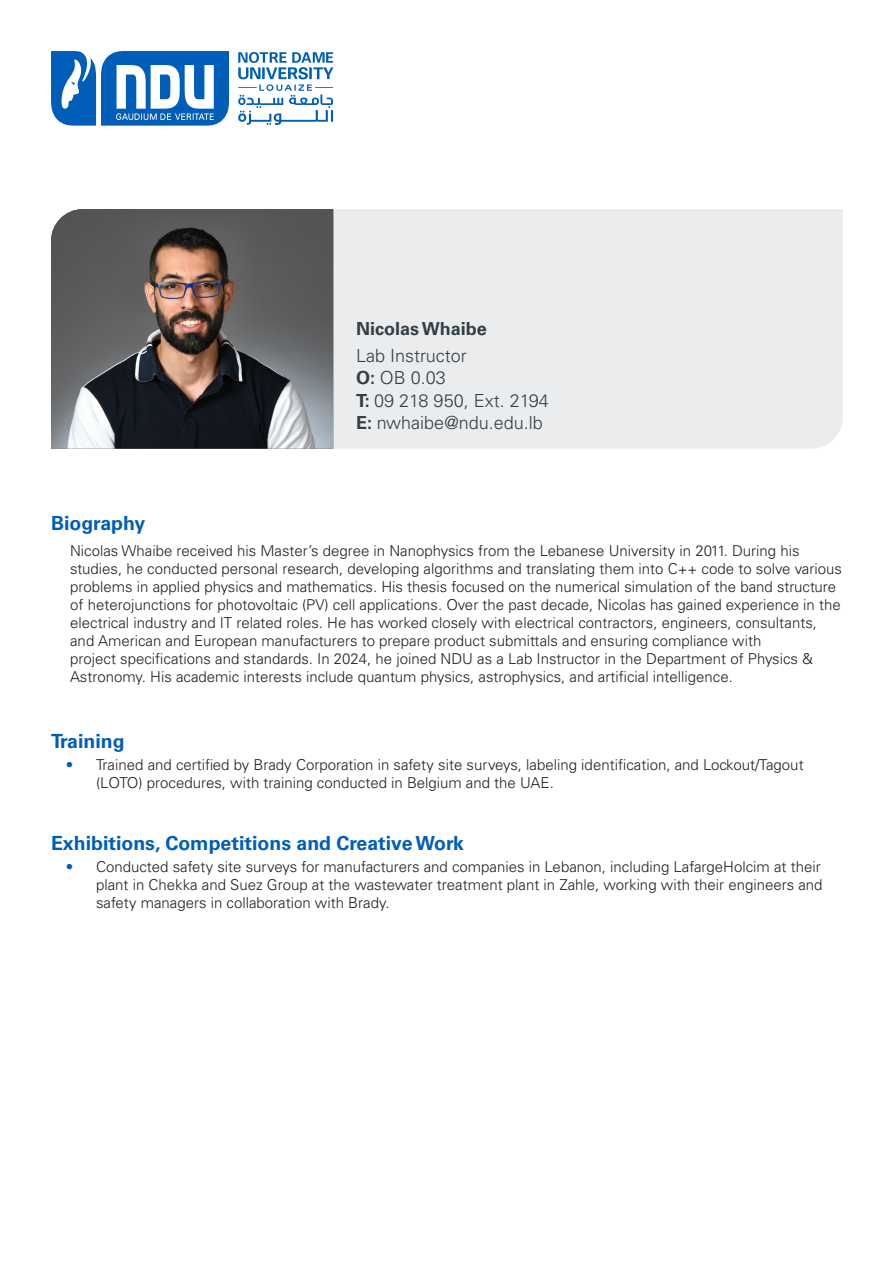
<style>
.page{position:relative;width:893px;height:1263px;background:#fff}
.page>*{position:absolute;margin:0;border:0;box-sizing:border-box;transform-origin:0 0}
.t1{font:700 19.5px "Univers LT Std";color:#005eb8}
.t2{font:300 18px "Univers LT Std";color:#333f48}
.t3{font:700 18px "Univers LT Std";color:#333f48}
.t4{font:300 15px/18px "Univers LT Std";color:#231f20}
.s1{font-weight:700}
.s2{color:#005eb8}
</style>
<div class="page">
<div style="left:333px;top:209px;width:510px;height:240px;background:#ebeced"></div>
<svg style="left:51px;top:51px;width:282px;height:75px"></svg>
<img style="left:51px;top:209px;width:282px;height:240px">
<p class="t3" style="left:356px;top:318px;width:132px">Nicolas Whaibe</p>
<p class="t2" style="left:356px;top:345px;width:112px">Lab Instructor</p>
<p class="t2" style="left:356px;top:367px;width:91px"><span class="s1">O:</span> OB 0.03</p>
<p class="t2" style="left:356px;top:390px;width:194px"><span class="s1">T:</span> 09 218 950, Ext. 2194</p>
<p class="t2" style="left:356px;top:412px;width:188px"><span class="s1">E:</span> nwhaibe@ndu.edu.lb</p>
<p class="t1" style="left:51px;top:512px;width:96px">Biography</p>
<p class="t4" style="left:70px;top:541px;width:773px">Nicolas Whaibe received his Master’s degree in Nanophysics from the Lebanese University in 2011. During his studies, he conducted personal research, developing algorithms and translating them into C++ code to solve various problems in applied physics and mathematics. His thesis focused on the numerical simulation of the band structure of heterojunctions for photovoltaic (PV) cell applications. Over the past decade, Nicolas has gained experience in the electrical industry and IT related roles. He has worked closely with electrical contractors, engineers, consultants, and American and European manufacturers to prepare product submittals and ensuring compliance with</p>
<p class="t4" style="left:70px;top:649px;width:744px">project specifications and standards. In 2024, he joined NDU as a Lab Instructor in the Department of Physics &amp;<br>Astronomy. His academic interests include quantum physics, astrophysics, and artificial intelligence.</p>
<p class="t1" style="left:51px;top:729px;width:75px">Training</p>
<p class="t4" style="left:96px;top:756px;width:709px;text-indent:-30px"><span class="s2">•</span> Trained and certified by Brady Corporation in safety site surveys, labeling identification, and Lockout/Tagout (LOTO) procedures, with training conducted in Belgium and the UAE.</p>
<p class="t1" style="left:51px;top:831px;width:414px">Exhibitions, Competitions and Creative Work</p>
<p class="t4" style="left:96px;top:858px;width:728px;text-align:justify;text-indent:-30px"><span class="s2">•</span> Conducted safety site surveys for manufacturers and companies in Lebanon, including LafargeHolcim at their plant in Chekka and Suez Group at the wastewater treatment plant in Zahle, working with their engineers and safety managers in collaboration with Brady.</p>
</div>
